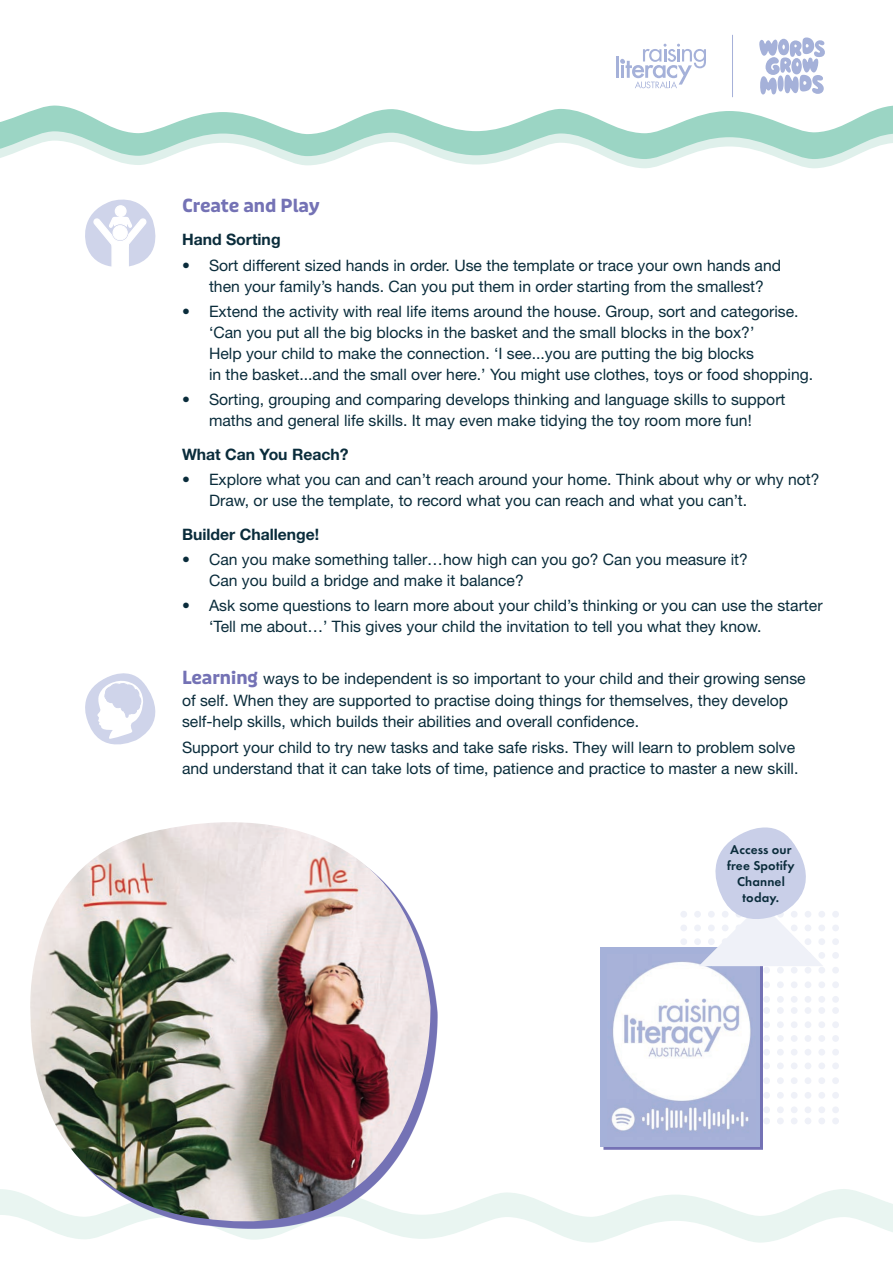
<style>
.page{position:relative;width:893px;height:1263px;background:#fff}
.page>*{position:absolute;margin:0;border:0;box-sizing:border-box;transform-origin:0 0}
.body{font:700 18px "Puffin Display";letter-spacing:-.005em;color:#7472b5}
.Puffin_Heading_purple{font:15.75px/21px "Helvetica Neue LT Std";color:#0a2c3b}
.body-2{font:15.75px/21px "Helvetica Neue LT Std";color:#0a2c3b}
.body-3{font:700 15.75px "Helvetica Neue LT Std";color:#0a2c3b}
.t1{font:600 13.35px/15.9px "Futura PT";letter-spacing:.01em;color:#0a2c3b;text-align:center}
.s1{font-family:"Puffin Display";font-weight:700;font-size:18px;color:#7472b5}
</style>
<div class="page">
<svg style="left:0;top:1189px;width:893px;height:54px"></svg>
<svg style="left:0;top:97px;width:893px;height:71px"></svg>
<hr style="left:616px;top:56px;width:3px;height:22px;background:#a5b1d9">
<svg style="left:620px;top:44px;width:86px;height:44px"></svg>
<svg style="left:759px;top:37px;width:66px;height:58px"></svg>
<hr style="left:732px;top:35px;width:1px;height:62px;background:#a5b1d9">
<img style="left:26px;top:822px;width:414px;height:409px">
<div style="left:680px;top:911px;width:7px;height:6px;background:#eff1f8;border-radius:50%"></div>
<div style="left:694px;top:911px;width:7px;height:6px;background:#eff1f8;border-radius:50%"></div>
<div style="left:832px;top:911px;width:7px;height:6px;background:#eff1f8;border-radius:50%"></div>
<div style="left:680px;top:924px;width:7px;height:7px;background:#eff1f8;border-radius:50%"></div>
<div style="left:694px;top:924px;width:7px;height:7px;background:#eff1f8;border-radius:50%"></div>
<div style="left:832px;top:924px;width:7px;height:7px;background:#eff1f8;border-radius:50%"></div>
<div style="left:680px;top:938px;width:7px;height:7px;background:#eff1f8;border-radius:50%"></div>
<div style="left:694px;top:938px;width:7px;height:7px;background:#eff1f8;border-radius:50%"></div>
<div style="left:832px;top:938px;width:7px;height:7px;background:#eff1f8;border-radius:50%"></div>
<div style="left:832px;top:952px;width:7px;height:7px;background:#eff1f8;border-radius:50%"></div>
<div style="left:832px;top:967px;width:7px;height:6px;background:#eff1f8;border-radius:50%"></div>
<div style="left:763px;top:981px;width:7px;height:7px;background:#eff1f8;border-radius:50%"></div>
<div style="left:777px;top:981px;width:7px;height:7px;background:#eff1f8;border-radius:50%"></div>
<div style="left:791px;top:981px;width:7px;height:7px;background:#eff1f8;border-radius:50%"></div>
<div style="left:805px;top:981px;width:6px;height:7px;background:#eff1f8;border-radius:50%"></div>
<div style="left:818px;top:981px;width:7px;height:7px;background:#eff1f8;border-radius:50%"></div>
<div style="left:832px;top:981px;width:7px;height:7px;background:#eff1f8;border-radius:50%"></div>
<div style="left:763px;top:996px;width:7px;height:7px;background:#eff1f8;border-radius:50%"></div>
<div style="left:777px;top:996px;width:7px;height:7px;background:#eff1f8;border-radius:50%"></div>
<div style="left:791px;top:996px;width:7px;height:7px;background:#eff1f8;border-radius:50%"></div>
<div style="left:805px;top:996px;width:6px;height:7px;background:#eff1f8;border-radius:50%"></div>
<div style="left:818px;top:996px;width:7px;height:7px;background:#eff1f8;border-radius:50%"></div>
<div style="left:832px;top:996px;width:7px;height:7px;background:#eff1f8;border-radius:50%"></div>
<div style="left:763px;top:1007px;width:7px;height:7px;background:#eff1f8;border-radius:50%"></div>
<div style="left:777px;top:1007px;width:7px;height:7px;background:#eff1f8;border-radius:50%"></div>
<div style="left:791px;top:1007px;width:7px;height:7px;background:#eff1f8;border-radius:50%"></div>
<div style="left:805px;top:1007px;width:6px;height:7px;background:#eff1f8;border-radius:50%"></div>
<div style="left:818px;top:1007px;width:7px;height:7px;background:#eff1f8;border-radius:50%"></div>
<div style="left:832px;top:1007px;width:7px;height:7px;background:#eff1f8;border-radius:50%"></div>
<div style="left:763px;top:1021px;width:7px;height:7px;background:#eff1f8;border-radius:50%"></div>
<div style="left:777px;top:1021px;width:7px;height:7px;background:#eff1f8;border-radius:50%"></div>
<div style="left:791px;top:1021px;width:7px;height:7px;background:#eff1f8;border-radius:50%"></div>
<div style="left:805px;top:1021px;width:6px;height:7px;background:#eff1f8;border-radius:50%"></div>
<div style="left:818px;top:1021px;width:7px;height:7px;background:#eff1f8;border-radius:50%"></div>
<div style="left:832px;top:1021px;width:7px;height:7px;background:#eff1f8;border-radius:50%"></div>
<div style="left:763px;top:1035px;width:7px;height:7px;background:#eff1f8;border-radius:50%"></div>
<div style="left:777px;top:1035px;width:7px;height:7px;background:#eff1f8;border-radius:50%"></div>
<div style="left:791px;top:1035px;width:7px;height:7px;background:#eff1f8;border-radius:50%"></div>
<div style="left:805px;top:1035px;width:6px;height:7px;background:#eff1f8;border-radius:50%"></div>
<div style="left:818px;top:1035px;width:7px;height:7px;background:#eff1f8;border-radius:50%"></div>
<div style="left:832px;top:1035px;width:7px;height:7px;background:#eff1f8;border-radius:50%"></div>
<div style="left:763px;top:1049px;width:7px;height:6px;background:#eff1f8;border-radius:50%"></div>
<div style="left:777px;top:1049px;width:7px;height:6px;background:#eff1f8;border-radius:50%"></div>
<div style="left:791px;top:1049px;width:7px;height:6px;background:#eff1f8;border-radius:50%"></div>
<svg style="left:805px;top:1049px;width:6px;height:6px"></svg>
<div style="left:818px;top:1049px;width:7px;height:6px;background:#eff1f8;border-radius:50%"></div>
<div style="left:832px;top:1049px;width:7px;height:6px;background:#eff1f8;border-radius:50%"></div>
<div style="left:763px;top:1062px;width:7px;height:7px;background:#eff1f8;border-radius:50%"></div>
<div style="left:777px;top:1062px;width:7px;height:7px;background:#eff1f8;border-radius:50%"></div>
<div style="left:791px;top:1062px;width:7px;height:7px;background:#eff1f8;border-radius:50%"></div>
<div style="left:805px;top:1062px;width:6px;height:7px;background:#eff1f8;border-radius:50%"></div>
<div style="left:818px;top:1062px;width:7px;height:7px;background:#eff1f8;border-radius:50%"></div>
<div style="left:832px;top:1062px;width:7px;height:7px;background:#eff1f8;border-radius:50%"></div>
<div style="left:763px;top:1077px;width:7px;height:7px;background:#eff1f8;border-radius:50%"></div>
<div style="left:777px;top:1077px;width:7px;height:7px;background:#eff1f8;border-radius:50%"></div>
<div style="left:791px;top:1077px;width:7px;height:7px;background:#eff1f8;border-radius:50%"></div>
<div style="left:805px;top:1077px;width:6px;height:7px;background:#eff1f8;border-radius:50%"></div>
<div style="left:818px;top:1077px;width:7px;height:7px;background:#eff1f8;border-radius:50%"></div>
<div style="left:832px;top:1077px;width:7px;height:7px;background:#eff1f8;border-radius:50%"></div>
<div style="left:763px;top:1092px;width:7px;height:7px;background:#eff1f8;border-radius:50%"></div>
<div style="left:777px;top:1092px;width:7px;height:7px;background:#eff1f8;border-radius:50%"></div>
<div style="left:791px;top:1092px;width:7px;height:7px;background:#eff1f8;border-radius:50%"></div>
<div style="left:805px;top:1092px;width:6px;height:7px;background:#eff1f8;border-radius:50%"></div>
<div style="left:818px;top:1092px;width:7px;height:7px;background:#eff1f8;border-radius:50%"></div>
<div style="left:832px;top:1092px;width:7px;height:7px;background:#eff1f8;border-radius:50%"></div>
<div style="left:763px;top:1106px;width:7px;height:7px;background:#eff1f8;border-radius:50%"></div>
<div style="left:777px;top:1106px;width:7px;height:7px;background:#eff1f8;border-radius:50%"></div>
<div style="left:791px;top:1106px;width:7px;height:7px;background:#eff1f8;border-radius:50%"></div>
<div style="left:805px;top:1106px;width:6px;height:7px;background:#eff1f8;border-radius:50%"></div>
<div style="left:818px;top:1106px;width:7px;height:7px;background:#eff1f8;border-radius:50%"></div>
<div style="left:832px;top:1106px;width:7px;height:7px;background:#eff1f8;border-radius:50%"></div>
<div style="left:763px;top:1117px;width:7px;height:7px;background:#eff1f8;border-radius:50%"></div>
<div style="left:777px;top:1117px;width:7px;height:7px;background:#eff1f8;border-radius:50%"></div>
<div style="left:791px;top:1117px;width:7px;height:7px;background:#eff1f8;border-radius:50%"></div>
<div style="left:805px;top:1117px;width:6px;height:7px;background:#eff1f8;border-radius:50%"></div>
<div style="left:818px;top:1117px;width:7px;height:7px;background:#eff1f8;border-radius:50%"></div>
<div style="left:832px;top:1117px;width:7px;height:7px;background:#eff1f8;border-radius:50%"></div>
<svg style="left:604px;top:973px;width:159px;height:176px"></svg>
<div style="left:601px;top:947px;width:159px;height:199px;background:#a5b1d9"></div>
<img style="left:611px;top:961px;width:140px;height:170px">
<svg style="left:699px;top:827px;width:126px;height:146px"></svg>
<svg style="left:85px;top:199px;width:71px;height:68px"></svg>
<svg style="left:85px;top:673px;width:71px;height:72px"></svg>
<p class="body" style="left:182px;top:194px;width:139px">Create and Play</p>
<p class="body-3" style="left:182px;top:230px;width:100px">Hand Sorting</p>
<p class="Puffin_Heading_purple" style="left:209px;top:254px;width:574px;text-indent:-27px">• Sort different sized hands in order. Use the template or trace your own hands and then your family’s hands. Can you put them in order starting from the smallest?</p>
<p class="Puffin_Heading_purple" style="left:209px;top:300px;width:606px;text-indent:-27px">• Extend the activity with real life items around the house. Group, sort and categorise. ‘Can you put all the big blocks in the basket and the small blocks in the box?’<br>Help your child to make the connection. ‘I see...you are putting the big blocks<br>in the basket...and the small over here.’ You might use clothes, toys or food shopping.</p>
<p class="Puffin_Heading_purple" style="left:182px;top:389px;width:605px;text-align:center">• Sorting, grouping and comparing develops thinking and language skills to support maths and general life skills. It may even make tidying the toy room more fun!</p>
<p class="body-3" style="left:182px;top:444px;width:168px">What Can You Reach?</p>
<p class="Puffin_Heading_purple" style="left:209px;top:469px;width:612px;text-indent:-27px">• Explore what you can and can’t reach around your home. Think about why or why not?<br>Draw, or use the template, to record what you can reach and what you can’t.</p>
<p class="body-3" style="left:182px;top:524px;width:139px">Builder Challenge!</p>
<p class="Puffin_Heading_purple" style="left:209px;top:549px;width:540px;text-indent:-27px">• Can you make something taller…how high can you go? Can you measure it?<br>Can you build a bridge and make it balance?</p>
<p class="Puffin_Heading_purple" style="left:209px;top:595px;width:615px;text-indent:-27px">• Ask some questions to learn more about your child’s thinking or you can use the starter ‘Tell me about…’ This gives your child the invitation to tell you what they know.</p>
<p class="Puffin_Heading_purple" style="left:182px;top:667px;width:625px;line-height:21.8px"><span class="s1">Learning</span> ways to be independent is so important to your child and their growing sense of self. When they are supported to practise doing things for themselves, they develop self-help skills, which builds their abilities and overall confidence.</p>
<p class="body-2" style="left:182px;top:736px;width:618px">Support your child to try new tasks and take safe risks. They will learn to problem solve and understand that it can take lots of time, patience and practice to master a new skill.</p>
<p class="t1" style="left:727px;top:842px;width:69px">Access our free Spotify<br>Channel today.</p>
</div>
